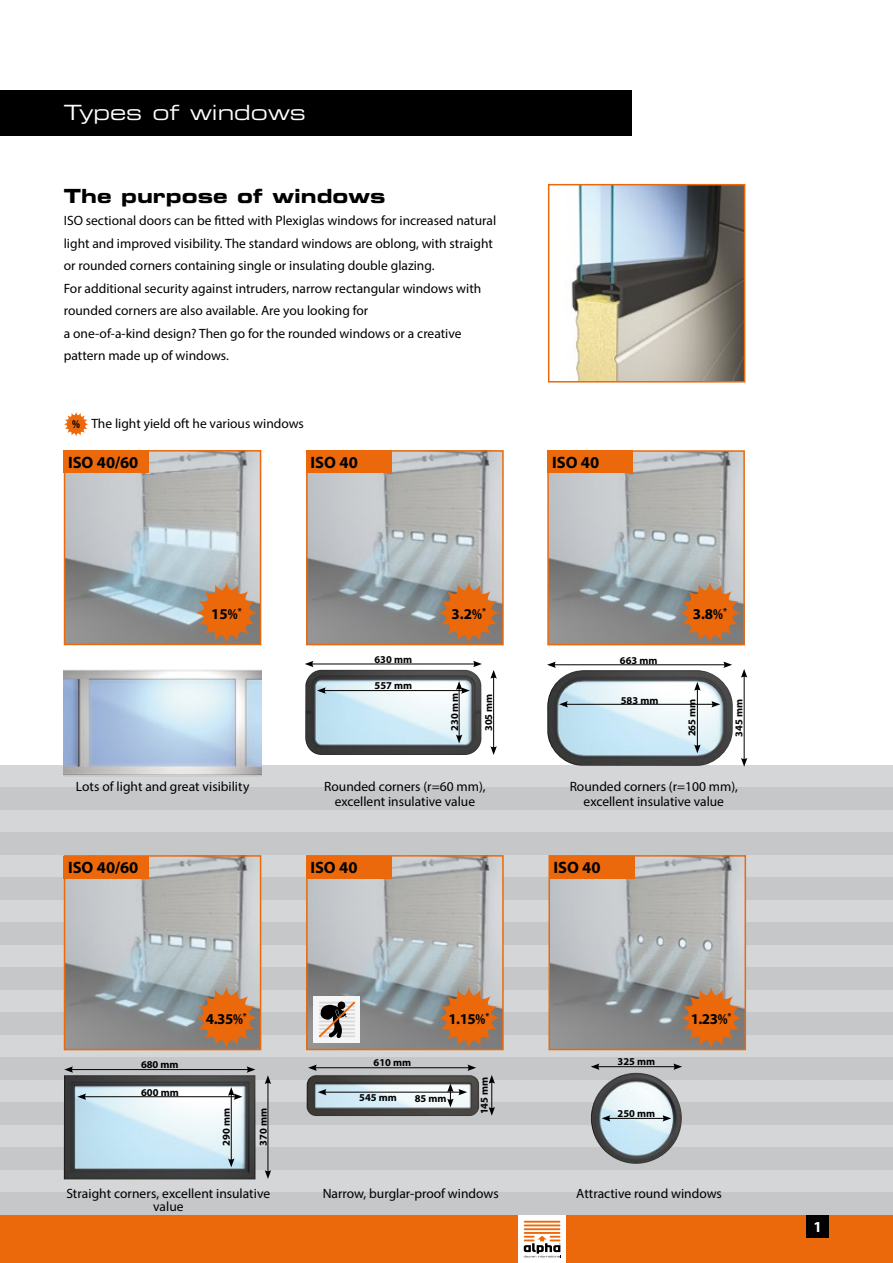
<style>
.page{position:relative;width:893px;height:1263px;background:#fff}
.page>*{position:absolute;margin:0;border:0;box-sizing:border-box;transform-origin:0 0}
.t1{font:21px "Eurostile Extended Two";color:#fff}
.t2{font:19.5px "Eurostile Bold Extended Two";color:#000}
.t3{font:700 16.5px "Myriad Pro";color:#000}
.t4{font:700 15.3px "Myriad Pro";color:#fff}
.t5{font:700 15px "Myriad Pro";letter-spacing:-.03em;color:#000}
.t6{font:13.5px/22.5px "Myriad Pro";color:#000;text-align:center}
.t7{font:700 10.5px "Myriad Pro";color:#000}
.s1{font-weight:700;font-stretch:condensed;font-size:12px}
.s2{font-stretch:condensed}
</style>
<div class="page">
<div style="left:0;top:765px;width:893px;height:495px;background:#d5d6d7"></div>
<div style="left:0;top:788px;width:893px;height:22px;background:#c6c7c8"></div>
<div style="left:0;top:833px;width:893px;height:22px;background:#c6c7c8"></div>
<div style="left:0;top:878px;width:893px;height:22px;background:#c6c7c8"></div>
<div style="left:0;top:923px;width:893px;height:22px;background:#c6c7c8"></div>
<div style="left:0;top:968px;width:893px;height:22px;background:#c6c7c8"></div>
<div style="left:0;top:1013px;width:893px;height:22px;background:#c6c7c8"></div>
<div style="left:0;top:1058px;width:893px;height:22px;background:#c6c7c8"></div>
<div style="left:0;top:1103px;width:893px;height:22px;background:#c6c7c8"></div>
<div style="left:0;top:1148px;width:893px;height:22px;background:#c6c7c8"></div>
<div style="left:0;top:1193px;width:893px;height:22px;background:#c6c7c8"></div>
<img style="left:550px;top:453px;width:192px;height:189px">
<div style="left:547px;top:450px;width:198px;height:195px;border:2px solid #eb690b"></div>
<img style="left:67px;top:453px;width:191px;height:189px">
<div style="left:64px;top:450px;width:197px;height:195px;border:2px solid #eb690b"></div>
<img style="left:309px;top:453px;width:192px;height:189px">
<div style="left:306px;top:450px;width:198px;height:195px;border:2px solid #eb690b"></div>
<img style="left:547px;top:670px;width:186px;height:96px">
<img style="left:64px;top:669px;width:197px;height:107px">
<img style="left:305px;top:670px;width:176px;height:85px">
<div style="left:0;top:90px;width:632px;height:45px;background:#000"></div>
<svg style="left:64px;top:412px;width:24px;height:25px"></svg>
<hr style="left:553px;top:664px;width:173px;height:1px;background:#000">
<svg style="left:547px;top:661px;width:9px;height:7px"></svg>
<svg style="left:723px;top:661px;width:9px;height:7px"></svg>
<hr style="left:744px;top:675px;width:1px;height:85px;background:#000">
<svg style="left:741px;top:758px;width:6px;height:9px"></svg>
<svg style="left:741px;top:669px;width:6px;height:9px"></svg>
<hr style="left:697px;top:688px;width:1px;height:59px;background:#000">
<svg style="left:694px;top:744px;width:7px;height:9px"></svg>
<svg style="left:694px;top:682px;width:7px;height:9px"></svg>
<svg style="left:196px;top:582px;width:61px;height:62px"></svg>
<svg style="left:679px;top:582px;width:62px;height:62px"></svg>
<hr style="left:311px;top:664px;width:165px;height:1px;background:#000">
<svg style="left:305px;top:661px;width:8px;height:6px"></svg>
<svg style="left:473px;top:661px;width:9px;height:6px"></svg>
<hr style="left:493px;top:676px;width:1px;height:73px;background:#000">
<svg style="left:490px;top:746px;width:7px;height:9px"></svg>
<svg style="left:490px;top:670px;width:7px;height:9px"></svg>
<hr style="left:459px;top:687px;width:1px;height:50px;background:#000">
<svg style="left:456px;top:735px;width:6px;height:8px"></svg>
<hr style="left:323px;top:690px;width:140px;height:1px;background:#000">
<svg style="left:317px;top:687px;width:9px;height:7px"></svg>
<svg style="left:456px;top:681px;width:14px;height:13px"></svg>
<svg style="left:438px;top:582px;width:62px;height:62px"></svg>
<hr style="left:565px;top:704px;width:149px;height:1px;background:#000">
<svg style="left:559px;top:701px;width:9px;height:6px"></svg>
<svg style="left:711px;top:701px;width:9px;height:6px"></svg>
<img style="left:591px;top:1073px;width:91px;height:91px;border-radius:45px">
<hr style="left:608px;top:1118px;width:57px;height:1px;background:#000">
<svg style="left:602px;top:1115px;width:8px;height:6px"></svg>
<svg style="left:662px;top:1115px;width:9px;height:6px"></svg>
<img style="left:64px;top:1075px;width:191px;height:104px">
<hr style="left:268px;top:1082px;width:1px;height:90px;background:#000">
<svg style="left:265px;top:1170px;width:6px;height:9px"></svg>
<svg style="left:265px;top:1075px;width:6px;height:9px"></svg>
<hr style="left:231px;top:1093px;width:1px;height:68px;background:#000">
<svg style="left:228px;top:1158px;width:6px;height:9px"></svg>
<hr style="left:84px;top:1096px;width:152px;height:1px;background:#000">
<svg style="left:77px;top:1093px;width:9px;height:7px"></svg>
<svg style="left:228px;top:1087px;width:14px;height:13px"></svg>
<img style="left:307px;top:1075px;width:172px;height:41px">
<hr style="left:324px;top:1092px;width:137px;height:1px;background:#000">
<svg style="left:318px;top:1089px;width:8px;height:6px"></svg>
<svg style="left:447px;top:1083px;width:20px;height:24px"></svg>
<svg style="left:489px;top:1075px;width:6px;height:41px"></svg>
<hr style="left:597px;top:1066px;width:79px;height:1px;background:#000">
<svg style="left:591px;top:1063px;width:8px;height:7px"></svg>
<svg style="left:673px;top:1063px;width:9px;height:7px"></svg>
<hr style="left:71px;top:1069px;width:178px;height:1px;background:#000">
<svg style="left:64px;top:1066px;width:9px;height:7px"></svg>
<svg style="left:247px;top:1066px;width:8px;height:7px"></svg>
<hr style="left:314px;top:1067px;width:156px;height:1px;background:#000">
<svg style="left:308px;top:1064px;width:9px;height:7px"></svg>
<svg style="left:467px;top:1064px;width:9px;height:7px"></svg>
<img style="left:67px;top:858px;width:191px;height:189px">
<div style="left:64px;top:855px;width:197px;height:195px;border:2px solid #eb690b"></div>
<img style="left:551px;top:858px;width:192px;height:189px">
<div style="left:548px;top:855px;width:198px;height:195px;border:2px solid #eb690b"></div>
<img style="left:309px;top:858px;width:192px;height:189px">
<div style="left:306px;top:855px;width:198px;height:195px;border:2px solid #eb690b"></div>
<div style="left:313px;top:996px;width:47px;height:47px;background:#f6f6f6"></div>
<svg style="left:319px;top:1001px;width:36px;height:37px"></svg>
<svg style="left:196px;top:987px;width:61px;height:62px"></svg>
<svg style="left:438px;top:987px;width:62px;height:62px"></svg>
<svg style="left:680px;top:987px;width:62px;height:62px"></svg>
<img style="left:571px;top:187px;width:171px;height:193px">
<div style="left:548px;top:184px;width:197px;height:199px;border:2px solid #eb690b"></div>
<div style="left:64px;top:450px;width:85px;height:23px;background:#eb690b"></div>
<div style="left:64px;top:856px;width:85px;height:22px;background:#eb690b"></div>
<div style="left:306px;top:450px;width:85px;height:23px;background:#eb690b"></div>
<div style="left:306px;top:856px;width:85px;height:22px;background:#eb690b"></div>
<div style="left:548px;top:450px;width:85px;height:23px;background:#eb690b"></div>
<div style="left:549px;top:856px;width:85px;height:22px;background:#eb690b"></div>
<div style="left:0;top:1215px;width:893px;height:48px;background:#eb690b"></div>
<div style="left:806px;top:1215px;width:23px;height:23px;background:#000"></div>
<svg style="left:518px;top:1215px;width:48px;height:48px"></svg>
<hr style="left:524px;top:1221px;width:36px;height:1px;background:#eb690b">
<hr style="left:524px;top:1228px;width:36px;height:2px;background:#eb690b">
<hr style="left:524px;top:1224px;width:36px;height:2px;background:#eb690b">
<hr style="left:524px;top:1232px;width:36px;height:2px;background:#eb690b">
<svg style="left:524px;top:1236px;width:37px;height:21px"></svg>
<h1 class="t1" style="left:64px;top:98px;width:244px">Types of windows</h1>
<h2 class="t2" style="left:64px;top:182px;width:323px">The purpose of windows</h2>
<p class="t6" style="left:64px;top:209px;width:434px;text-align:left">ISO sectional doors can be tted with Plexiglas windows for increased natural light and improved visibility. The standard windows are oblong, with straight or rounded corners containing single or insulating double glazing.<br>For additional security against intruders, narrow rectangular windows with rounded corners are also available. Are you looking for<br>a one-of-a-kind design? Then go for the rounded windows or a creative pattern made up of windows.</p>
<p class="t6" style="left:72px;top:412px;width:233px"><span class="s1">%</span> The light yield oft he various windows</p>
<p class="t3" style="left:68px;top:451px;width:72px">ISO 40/60</p>
<p class="t3" style="left:311px;top:451px;width:49px">ISO 40</p>
<p class="t3" style="left:552px;top:451px;width:49px">ISO 40</p>
<p class="t5" style="left:452px;top:604px;width:36px">3.2<span class="s2">%</span><sup>*</sup></p>
<p class="t5" style="left:211px;top:604px;width:32px">15<span class="s2">%</span><sup>*</sup></p>
<p class="t5" style="left:693px;top:604px;width:36px">3.8<span class="s2">%</span><sup>*</sup></p>
<p class="t7" style="left:374px;top:652px;width:39px">630 mm</p>
<p class="t7" style="left:448px;top:731px;width:39px;rotate:-90deg">230 mm</p>
<p class="t7" style="left:482px;top:731px;width:39px;rotate:-90deg">305 mm</p>
<p class="t7" style="left:620px;top:653px;width:39px">663 mm</p>
<p class="t7" style="left:375px;top:679px;width:39px">557 mm</p>
<p class="t7" style="left:621px;top:693px;width:39px">583 mm</p>
<p class="t7" style="left:685px;top:736px;width:39px;rotate:-90deg">265 mm</p>
<p class="t7" style="left:732px;top:737px;width:39px;rotate:-90deg">345 mm</p>
<p class="t6" style="left:324px;top:778px;width:163px;line-height:15px">Rounded corners (r=60 mm), excellent insulative value</p>
<p class="t6" style="left:76px;top:775px;width:175px">Lots of light and great visibility</p>
<p class="t6" style="left:570px;top:779px;width:170px;line-height:15px">Rounded corners (r=100 mm), excellent insulative value</p>
<p class="t3" style="left:68px;top:857px;width:72px">ISO 40/60</p>
<p class="t3" style="left:310px;top:857px;width:49px">ISO 40</p>
<p class="t3" style="left:554px;top:857px;width:49px">ISO 40</p>
<p class="t7" style="left:141px;top:1058px;width:39px">680 mm</p>
<p class="t7" style="left:141px;top:1085px;width:39px">600 mm</p>
<p class="t5" style="left:206px;top:1009px;width:42px">4.35<span class="s2">%</span><sup>*</sup></p>
<p class="t5" style="left:448px;top:1009px;width:42px">1.15<span class="s2">%</span><sup>*</sup></p>
<p class="t5" style="left:691px;top:1009px;width:42px">1.23<span class="s2">%</span><sup>*</sup></p>
<p class="t7" style="left:219px;top:1146px;width:39px;rotate:-90deg">290 mm</p>
<p class="t7" style="left:256px;top:1146px;width:39px;rotate:-90deg">370 mm</p>
<p class="t7" style="left:374px;top:1056px;width:39px">610 mm</p>
<p class="t7" style="left:359px;top:1090px;width:39px">545 mm</p>
<p class="t7" style="left:415px;top:1092px;width:33px">85 mm</p>
<p class="t7" style="left:478px;top:1114px;width:39px;rotate:-90deg">145 mm</p>
<p class="t7" style="left:618px;top:1055px;width:39px">325 mm</p>
<p class="t7" style="left:618px;top:1106px;width:39px">250 mm</p>
<p class="t6" style="left:66px;top:1186px;width:205px;line-height:13.5px">Straight corners, excellent insulative value</p>
<p class="t6" style="left:323px;top:1182px;width:177px">Narrow, burglar-proof windows</p>
<p class="t6" style="left:576px;top:1182px;width:147px">Attractive round windows</p>
<p class="t4" style="left:809px;top:1217px;width:18px">1 71</p>
</div>
